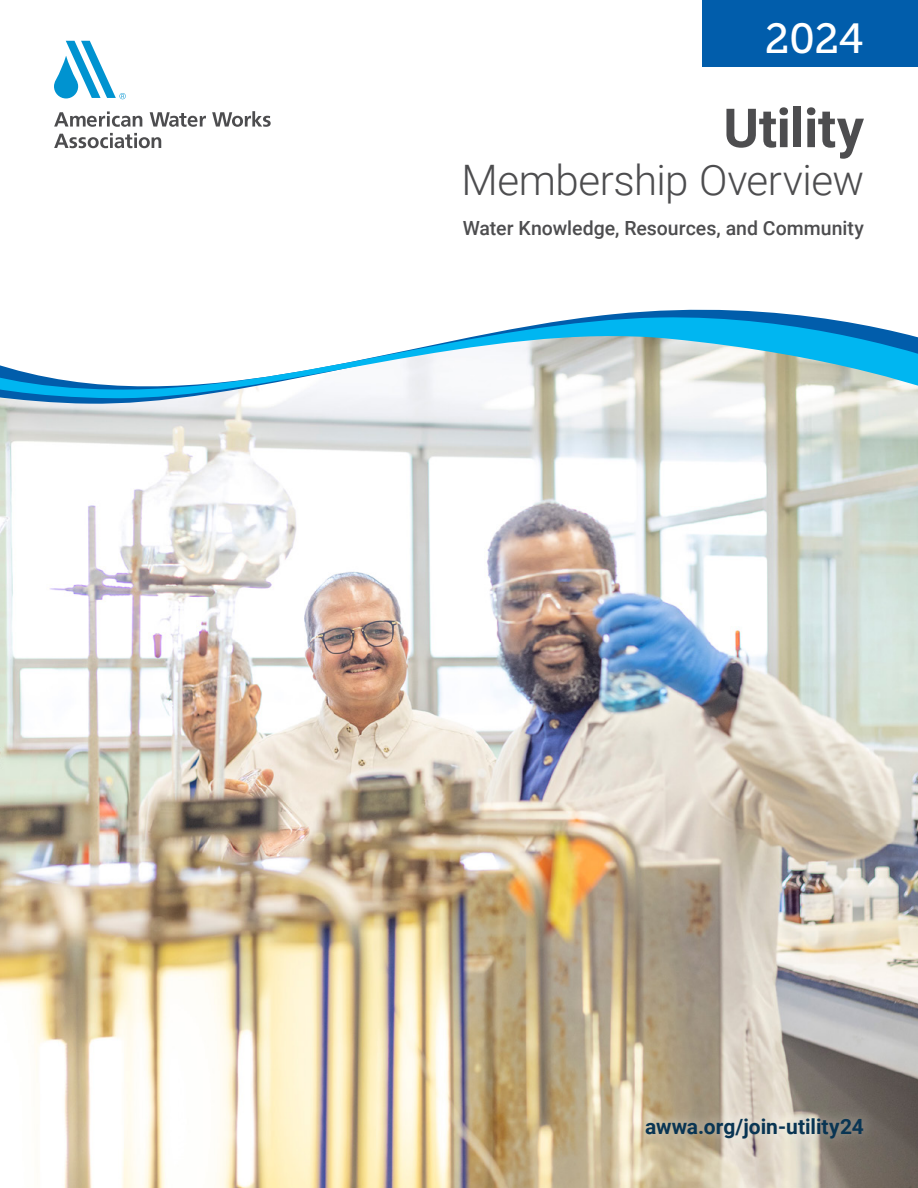
<style>
.page{position:relative;width:918px;height:1188px;background:#fff}
.page>*{position:absolute;margin:0;border:0;box-sizing:border-box;transform-origin:0 0}
.Cover_Head{font:700 54px "Roboto";letter-spacing:-.01em;color:#4d4d4f}
.Cover_Head-2{font:300 42px "Roboto";letter-spacing:-.01em;color:#4d4d4f}
.t1{font:42px "Museo Slab 500";color:#fff}
.t2{font:700 21px "Roboto";color:#093553}
.Cover_Sub{font:500 19.5px "Roboto";color:#4d4d4f}
</style>
<div class="page">
<img style="left:0;top:415px;width:918px;height:773px">
<svg style="left:54px;top:111px;width:88px;height:16px"></svg>
<svg style="left:150px;top:112px;width:56px;height:15px"></svg>
<svg style="left:212px;top:111px;width:59px;height:16px"></svg>
<svg style="left:54px;top:133px;width:107px;height:15px"></svg>
<svg style="left:54px;top:41px;width:72px;height:58px"></svg>
<svg style="left:0;top:309px;width:918px;height:106px"></svg>
<svg style="left:0;top:315px;width:918px;height:90px"></svg>
<div style="left:634px;top:1106px;width:241px;height:44px;background:#fff;opacity:.42"></div>
<div style="left:702px;top:0;width:216px;height:67px;background:#015dab"></div>
<p class="t1" style="left:765px;top:16px;width:101px">2024</p>
<p class="Cover_Head" style="left:723px;top:90px;width:142px">Utility</p>
<p class="Cover_Head-2" style="left:462px;top:151px;width:404px">Membership Overview</p>
<p class="Cover_Sub" style="left:463px;top:214px;width:403px">Water Knowledge, Resources, and Community</p>
<p class="t2" style="left:645px;top:1111px;width:220px">awwa.org/join-utility24</p>
</div>
